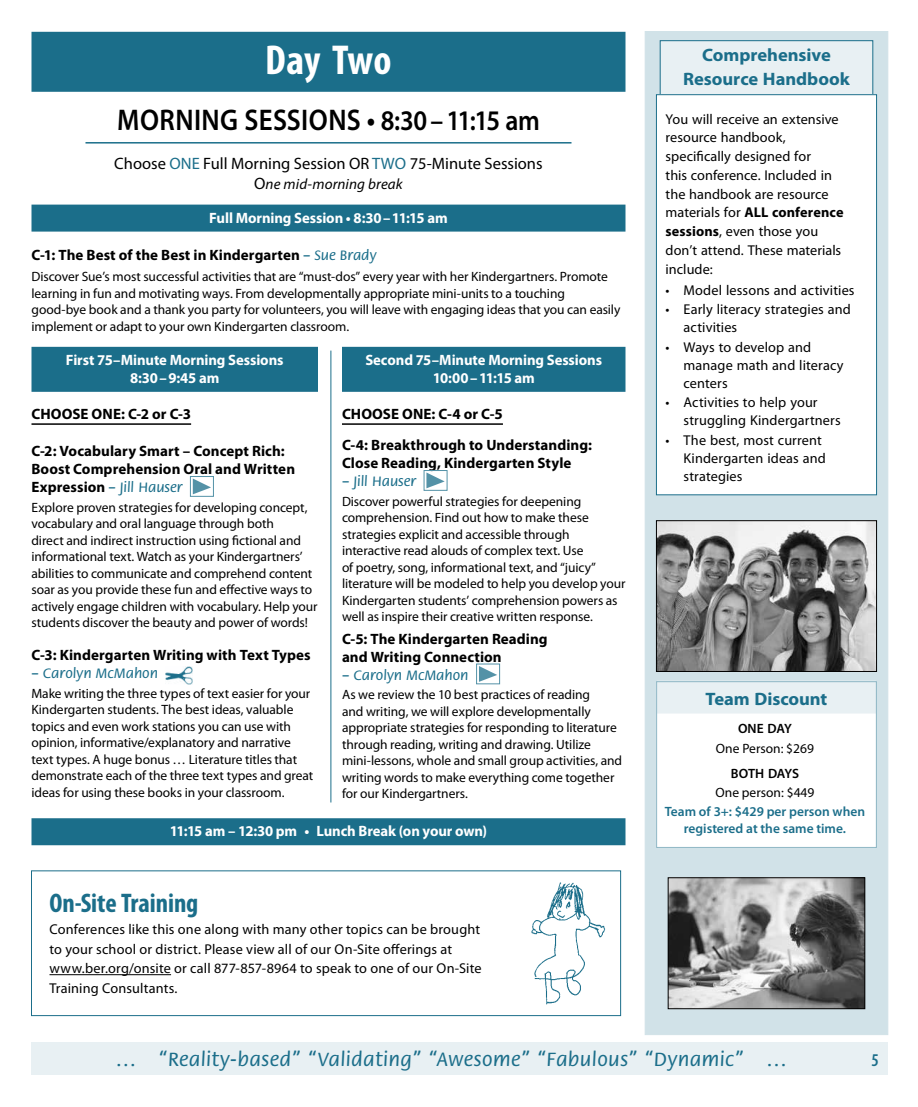
<style>
.page{position:relative;width:918px;height:1107px;background:#fff}
.page>*{position:absolute;margin:0;border:0;box-sizing:border-box;transform-origin:0 0}
.t1{font:700 condensed 42px "Myriad Pro";letter-spacing:.005em;color:#fff}
.t2{font:600 30px "Myriad Pro";letter-spacing:.015em;color:#000;scale:.9 1}
.t3{font:700 condensed 27px "Myriad Pro";color:#1b6e8a}
.t4{font:500 21px "Flora Std";letter-spacing:.02em;color:#1b6e8a}
.t5{font:700 18px/24px "Myriad Pro";letter-spacing:-.005em;color:#1b6e8a;text-align:center}
.t6{font:600 condensed 18px "Myriad Pro";color:#1b6e8a}
.t7{font:16.5px "Myriad Pro";color:#000}
.t8{font:700 15px/18px "Myriad Pro";letter-spacing:.005em;color:#000}
.t9{font:700 15px/18px "Myriad Pro";letter-spacing:-.005em;color:#fff;text-align:center}
.t10{font:500 15px "Flora Std";color:#1b6e8a}
.t11{font:italic 15px "Myriad Pro";letter-spacing:.01em;color:#000}
.t12{font:14.25px/18.8px "Myriad Pro";letter-spacing:.01em;color:#000}
.t13{font:13.5px/16.5px "Myriad Pro";letter-spacing:-.005em;color:#000}
.t14{font:600 13.5px/16.2px "Myriad Pro";color:#1b6e8a;text-align:center}
.t15{font:600 13.5px "Myriad Pro";letter-spacing:-.02em;color:#000}
.s1{font-size:28.5px}
.s2{color:#1b6e8a}
.s3{font-style:normal;font-size:16.5px}
.s4{font-family:"Flora Std";font-weight:500;color:#1b6e8a}
.s5{font-family:"Myriad Pro";font-weight:700;color:#000}
.s6{font-weight:700}
</style>
<div class="page">
<div style="left:645px;top:31px;width:243px;height:1004px;background:#d1e2e8"></div>
<div style="left:32px;top:1042px;width:856px;height:34px;background:#e8f0f3"></div>
<div style="left:660px;top:41px;width:213px;height:54px;background:#e8f0f3"></div>
<div style="left:660px;top:40px;width:213px;height:55px;border:1px solid #1b6e8a"></div>
<img style="left:658px;top:522px;width:217px;height:148px">
<div style="left:656px;top:520px;width:221px;height:152px;border:1px solid #000"></div>
<div style="left:657px;top:682px;width:219px;height:165px;background:#fff"></div>
<div style="left:657px;top:681px;width:219px;height:33px;background:#e8f0f3"></div>
<div style="left:656px;top:681px;width:221px;height:167px;border:1px solid #8db6c4"></div>
<div style="left:31px;top:870px;width:590px;height:146px;background:#fff;border:1px solid #1b6e8a"></div>
<hr style="left:50px;top:974px;width:121px;height:1px;background:#000">
<div style="left:32px;top:205px;width:594px;height:27px;background:#1b6e8a"></div>
<div style="left:32px;top:347px;width:286px;height:45px;background:#1b6e8a"></div>
<hr style="left:32px;top:423px;width:159px;height:2px;background:#000">
<svg style="left:193px;top:479px;width:18px;height:15px"></svg>
<div style="left:190px;top:476px;width:24px;height:21px;border:1px solid #5492a7"></div>
<img style="left:166px;top:666px;width:27px;height:18px">
<div style="left:342px;top:347px;width:284px;height:45px;background:#1b6e8a"></div>
<hr style="left:342px;top:423px;width:161px;height:2px;background:#000">
<svg style="left:426px;top:473px;width:19px;height:15px"></svg>
<div style="left:424px;top:470px;width:24px;height:21px;border:1px solid #5492a7"></div>
<svg style="left:479px;top:666px;width:18px;height:16px"></svg>
<div style="left:476px;top:664px;width:24px;height:20px;border:1px solid #5492a7"></div>
<div style="left:32px;top:818px;width:594px;height:27px;background:#1b6e8a"></div>
<hr style="left:331px;top:351px;width:1px;height:452px;background:#1b6e8a">
<div style="left:32px;top:32px;width:594px;height:60px;background:#1b6e8a"></div>
<hr style="left:86px;top:142px;width:486px;height:2px;background:#1b6e8a">
<div style="left:656px;top:95px;width:221px;height:400px;background:#fff"></div>
<div style="left:656px;top:94px;width:221px;height:401px;border:1px solid #1b6e8a"></div>
<img style="left:670px;top:879px;width:193px;height:128px">
<div style="left:668px;top:877px;width:197px;height:132px;border:1px solid #000"></div>
<img style="left:531px;top:882px;width:75px;height:123px">
<h1 class="t1" style="left:265px;top:34px;width:128px">Day Two</h1>
<h2 class="t2" style="left:117px;top:101px;width:471px">MORNING SESSIONS • <span class="s1">8:30–11:15 am</span></h2>
<p class="t7" style="left:114px;top:153px;width:430px">Choose <span class="s2">ONE</span> Full Morning Session OR <span class="s2">TWO</span> 75-Minute Sessions</p>
<p class="t11" style="left:254px;top:174px;width:150px"><span class="s3">O</span>ne mid-morning break</p>
<p class="t9" style="left:209px;top:208px;width:240px">Full Morning Session • 8:30–11:15 am</p>
<p class="t8" style="left:32px;top:246px;width:346px">C‑1: The Best of the Best in Kindergarten <span class="s4">– Sue Brady</span></p>
<p class="t13" style="left:32px;top:268px;width:591px">Discover Sue’s most successful activities that are “must-dos” every year with her Kindergartners. Promote learning in fun and motivating ways. From developmentally appropriate mini-units to a touching good-bye book and a thank you party for volunteers, you will leave with engaging ideas that you can easily implement or adapt to your own Kindergarten classroom.</p>
<p class="t9" style="left:66px;top:350px;width:219px">First 75–Minute Morning Sessions<br>8:30–9:45 am</p>
<p class="t8" style="left:32px;top:404px;width:161px">CHOOSE ONE: C‑2 or C‑3</p>
<p class="t8" style="left:32px;top:442px;width:265px">C‑2: Vocabulary Smart – Concept Rich:<br>Boost Comprehension Oral and Written</p>
<p class="t10" style="left:32px;top:480px;width:152px"><span class="s5">Expression</span> – Jill Hauser</p>
<p class="t13" style="left:32px;top:499px;width:288px">Explore proven strategies for developing concept, vocabulary and oral language through both<br>direct and indirect instruction using fictional and informational text. Watch as your Kindergartners’ abilities to communicate and comprehend content soar as you provide these fun and effective ways to actively engage children with vocabulary. Help your students discover the beauty and power of words!</p>
<p class="t8" style="left:32px;top:646px;width:281px">C‑3: Kindergarten Writing with Text Types</p>
<p class="t10" style="left:32px;top:666px;width:128px">– Carolyn McMahon</p>
<p class="t13" style="left:32px;top:685px;width:283px">Make writing the three types of text easier for your Kindergarten students. The best ideas, valuable topics and even work stations you can use with opinion, informative/explanatory and narrative text types. A huge bonus … Literature titles that demonstrate each of the three text types and great ideas for using these books in your classroom.</p>
<p class="t9" style="left:365px;top:350px;width:238px">Second 75–Minute Morning Sessions<br>10:00–11:15 am</p>
<p class="t8" style="left:342px;top:398px;width:252px;line-height:31.5px">CHOOSE ONE: C‑4 or C‑5<br>C‑4: Breakthrough to Understanding:</p>
<p class="t8" style="left:342px;top:454px;width:231px">Close Reading, Kindergarten Style</p>
<p class="t10" style="left:342px;top:474px;width:76px">– Jill Hauser</p>
<p class="t13" style="left:342px;top:493px;width:285px">Discover powerful strategies for deepening comprehension. Find out how to make these strategies explicit and accessible through interactive read alouds of complex text. Use<br>of poetry, song, informational text, and “juicy” literature will be modeled to help you develop your Kindergarten students’ comprehension powers as well as inspire their creative written response.</p>
<p class="t8" style="left:342px;top:629px;width:207px">C‑5: The Kindergarten Reading and Writing Connection</p>
<p class="t10" style="left:342px;top:667px;width:128px">– Carolyn McMahon</p>
<p class="t13" style="left:342px;top:686px;width:282px">As we review the 10 best practices of reading<br>and writing, we will explore developmentally appropriate strategies for responding to literature through reading, writing and drawing. Utilize mini-lessons, whole and small group activities, and writing words to make everything come together for our Kindergartners.</p>
<p class="t9" style="left:170px;top:822px;width:319px">11:15 am – 12:30 pm • Lunch Break (on your own)</p>
<h3 class="t3" style="left:50px;top:886px;width:150px">On‑Site Training</h3>
<p class="t12" style="left:50px;top:920px;width:434px;line-height:19.5px">Conferences like this one along with many other topics can be brought to your school or district. Please view all of our On-Site offerings at www.ber.org/onsite or call 877‑857‑8964 to speak to one of our On‑Site Training Consultants.</p>
<h3 class="t5" style="left:683px;top:42px;width:168px">Comprehensive<br>Resource Handbook</h3>
<p class="t12" style="left:666px;top:109px;width:179px">You will receive an extensive resource handbook, specifically designed for<br>this conference. Included in the handbook are resource materials for <span class="s6">ALL conference sessions</span>, even those you don’t attend. These materials include:</p>
<p class="t12" style="left:666px;top:280px;width:190px">• Model lessons and activities</p>
<p class="t12" style="left:684px;top:300px;width:169px;line-height:18px;text-indent:-18px">• Early literacy strategies and activities</p>
<p class="t12" style="left:684px;top:338px;width:161px;line-height:18px;text-indent:-18px">• Ways to develop and manage math and literacy centers</p>
<p class="t12" style="left:684px;top:393px;width:159px;line-height:18px;text-indent:-18px">• Activities to help your struggling Kindergartners</p>
<p class="t12" style="left:684px;top:431px;width:144px;line-height:18px;text-indent:-18px">• The best, most current<br>Kindergarten ideas and strategies</p>
<h3 class="t5" style="left:706px;top:686px;width:123px">Team Discount</h3>
<p class="t15" style="left:738px;top:720px;width:55px">ONE DAY</p>
<p class="t13" style="left:716px;top:740px;width:100px">One Person: $269</p>
<p class="t15" style="left:731px;top:765px;width:70px">BOTH DAYS</p>
<p class="t13" style="left:716px;top:784px;width:100px">One person: $449</p>
<p class="t14" style="left:665px;top:803px;width:202px">Team of 3+: $429 per person when registered at the same time.</p>
<h3 class="t4" style="left:115px;top:1048px;width:673px">… “Reality-based” “Validating” “Awesome” “Fabulous” “Dynamic” …</h3>
<h3 class="t6" style="left:872px;top:1049px;width:9px">5</h3>
</div>
